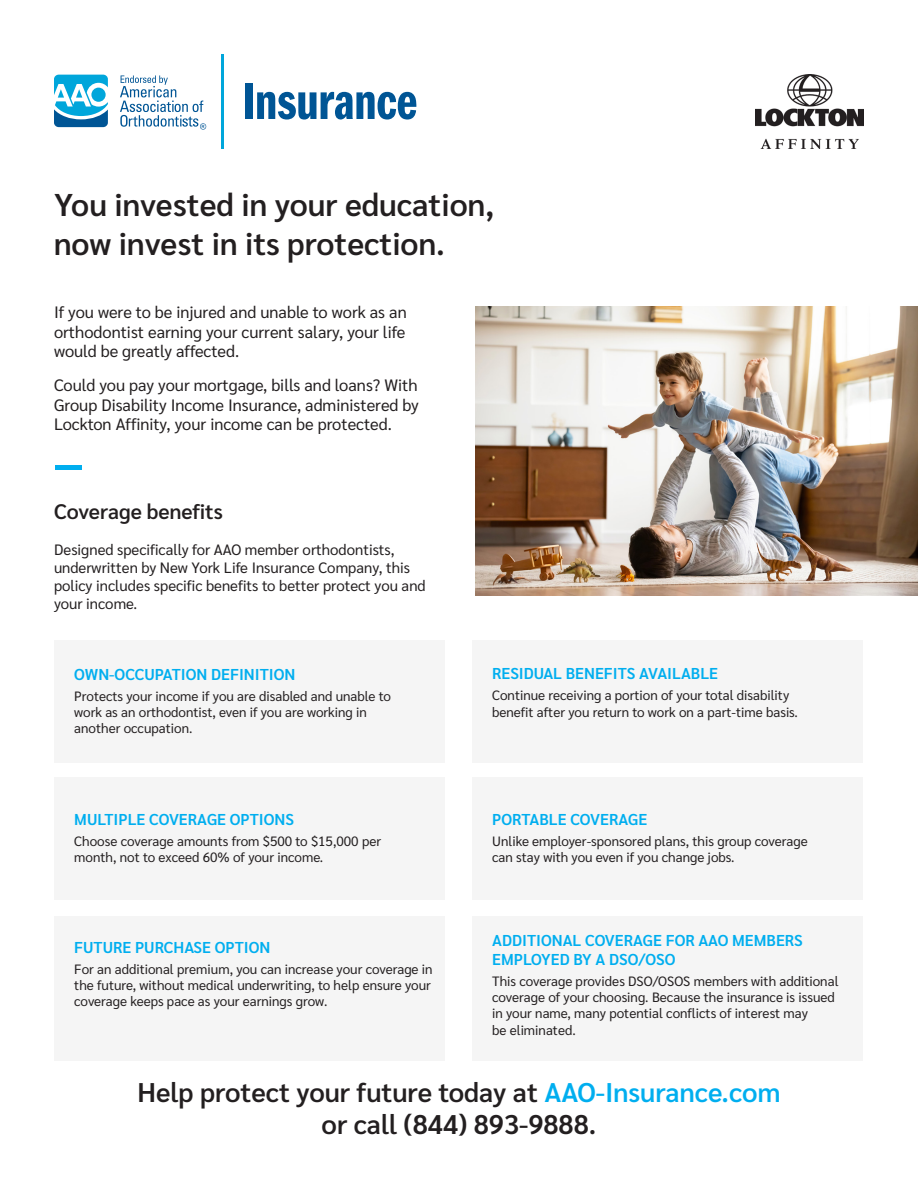
<style>
.page{position:relative;width:918px;height:1188px;background:#fff}
.page>*{position:absolute;margin:0;border:0;box-sizing:border-box;transform-origin:0 0}
.t1{font:600 31.5px/39px "Sarabun";color:#231f20}
.t2{font:600 27px "Sarabun";color:#231f20}
.t3{font:600 21px "Sarabun";color:#231f20}
.t4{font:16.5px/19.8px "Sarabun";color:#231f20;text-align:justify}
.t5{font:600 15.75px "Sarabun";color:#00aeef}
.t6{font:15px/18px "Sarabun";color:#231f20}
.t7{font:13.5px/16.2px "Sarabun";color:#231f20}
.s1{color:#00aeef}
</style>
<div class="page">
<div style="left:54px;top:640px;width:391px;height:123px;background:#f5f5f5"></div>
<div style="left:54px;top:778px;width:391px;height:122px;background:#f5f5f5"></div>
<div style="left:54px;top:916px;width:391px;height:145px;background:#f5f5f5"></div>
<div style="left:472px;top:640px;width:390px;height:123px;background:#f5f5f5"></div>
<div style="left:472px;top:778px;width:390px;height:122px;background:#f5f5f5"></div>
<div style="left:472px;top:916px;width:390px;height:145px;background:#f5f5f5"></div>
<svg style="left:54px;top:75px;width:54px;height:52px"></svg>
<svg style="left:120px;top:75px;width:86px;height:55px"></svg>
<hr style="left:221px;top:54px;width:3px;height:95px;background:#00a6db">
<div style="left:245px;top:83px;width:7px;height:36px;background:#005595"></div>
<svg style="left:257px;top:92px;width:159px;height:28px"></svg>
<img style="left:756px;top:75px;width:108px;height:74px">
<img style="left:475px;top:307px;width:443px;height:288px">
<div style="left:55px;top:465px;width:26px;height:5px;background:#00aeef"></div>
<p class="t1" style="left:54px;top:186px;width:442px">You invested in your education, now invest in its protection.</p>
<p class="t4" style="left:54px;top:302px;width:354px">If you were to be injured and unable to work as an orthodontist earning your current salary, your life would be greatly affected.</p>
<p class="t4" style="left:54px;top:375px;width:366px">Could you pay your mortgage, bills and loans? With Group Disability Income Insurance, administered by Lockton Affinity, your income can be protected.</p>
<p class="t3" style="left:54px;top:500px;width:170px">Coverage benefits</p>
<p class="t6" style="left:54px;top:541px;width:342px">Designed specifically for AAO member orthodontists,</p>
<p class="t6" style="left:54px;top:559px;width:373px">underwritten by New York Life Insurance Company, this policy includes specific benefits to better protect you and your income.</p>
<p class="t5" style="left:74px;top:665px;width:223px">OWN-OCCUPATION DEFINITION</p>
<p class="t7" style="left:74px;top:688px;width:318px">Protects your income if you are disabled and unable to work as an orthodontist, even if you are working in another occupation.</p>
<p class="t5" style="left:74px;top:810px;width:221px">MULTIPLE COVERAGE OPTIONS</p>
<p class="t7" style="left:74px;top:833px;width:308px">Choose coverage amounts from $500 to $15,000 per month, not to exceed 60% of your income.</p>
<p class="t5" style="left:74px;top:938px;width:198px">FUTURE PURCHASE OPTION</p>
<p class="t7" style="left:74px;top:961px;width:360px">For an additional premium, you can increase your coverage in the future, without medical underwriting, to help ensure your coverage keeps pace as your earnings grow.</p>
<p class="t5" style="left:492px;top:665px;width:227px">RESIDUAL BENEFITS AVAILABLE</p>
<p class="t7" style="left:492px;top:688px;width:307px">Continue receiving a portion of your total disability benefit after you return to work on a part-time basis.</p>
<p class="t5" style="left:492px;top:811px;width:157px">PORTABLE COVERAGE</p>
<p class="t7" style="left:492px;top:834px;width:317px">Unlike employer-sponsored plans, this group coverage can stay with you even if you change jobs.</p>
<p class="t5" style="left:492px;top:932px;width:312px">ADDITIONAL COVERAGE FOR AAO MEMBERS</p>
<p class="t5" style="left:492px;top:950px;width:185px">EMPLOYED BY A DSO/OSO</p>
<p class="t7" style="left:492px;top:973px;width:348px">This coverage provides DSO/OSOS members with additional coverage of your choosing. Because the insurance is issued in your name, many potential conflicts of interest may<br>be eliminated.</p>
<p class="t2" style="left:138px;top:1077px;width:644px">Help protect your future today at <span class="s1">AAO-Insurance.com</span></p>
<p class="t2" style="left:322px;top:1109px;width:276px">or call (844) 893-9888.</p>
</div>
